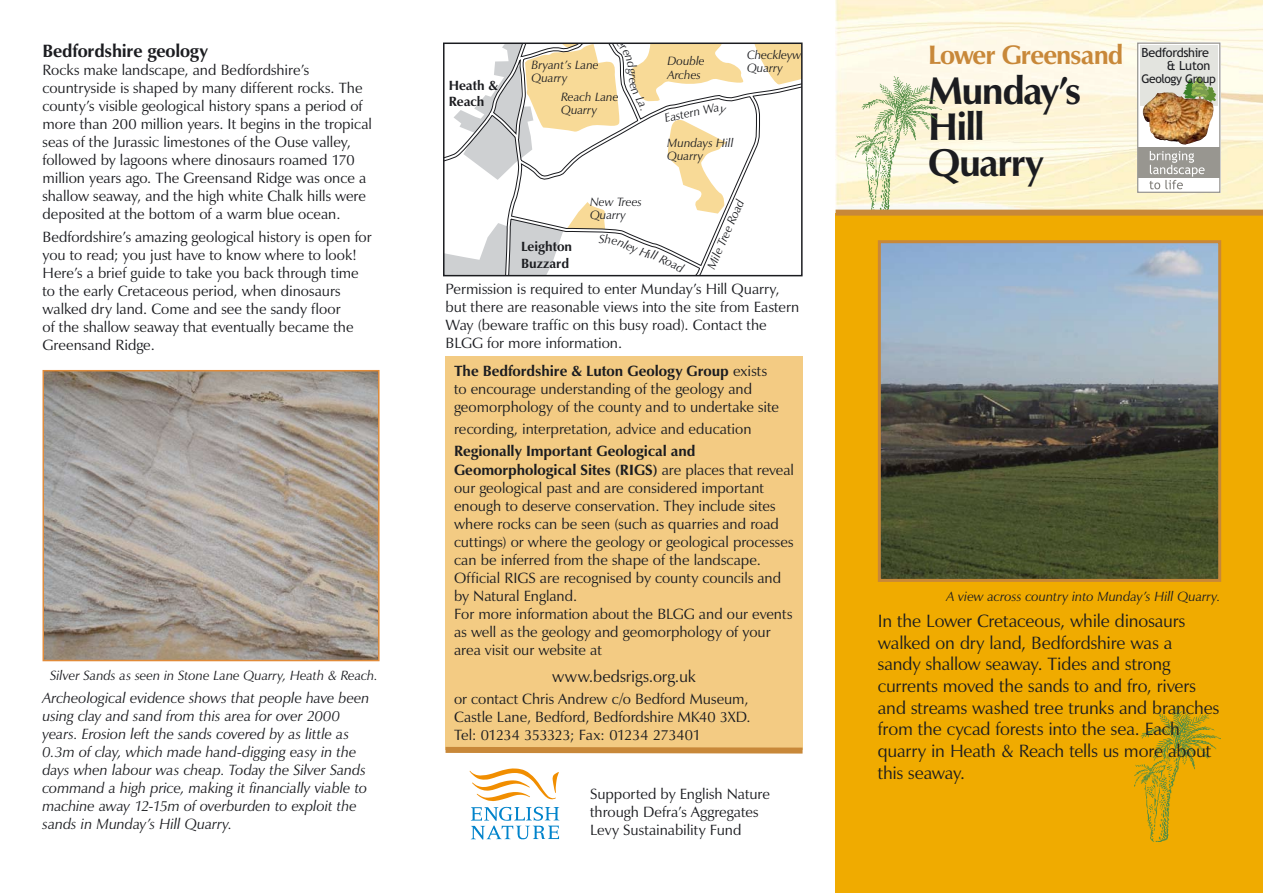
<style>
.page{position:relative;width:1263px;height:893px;background:#fff}
.page>*{position:absolute;margin:0;border:0;box-sizing:border-box;transform-origin:0 0}
.t1{font:700 39px/36px "Zapf Humanist 601 BT";letter-spacing:-.045em;color:#1b1c20}
.t2{font:700 27px "Zapf Humanist 601 BT";letter-spacing:-.04em;color:#c88839}
.t3{font:18px/21.8px "Zapf Humanist 601 BT";letter-spacing:-.01em;color:#1b1c20}
.t4{font:700 18px "Zapf Humanist 601 BT";letter-spacing:-.01em;color:#1b1c20}
.t5{font:16.5px "Zapf Humanist 601 BT";letter-spacing:.005em;color:#1b1c20}
.t6{font:15px/18px "Zapf Humanist 601 BT";color:#1b1c20}
.t7{font:italic 15px/18px "Zapf Humanist 601 BT";letter-spacing:-.005em;color:#1b1c20}
.t8{font:italic 13.5px "Zapf Humanist 601 BT";color:#1b1c20}
.t9{font:700 13.5px/16.2px "Zapf Humanist 601 BT";color:#1b1c20}
.t10{font:12.6px/12.6px "Trebuchet MS";letter-spacing:-.025em;color:#1b1c20;text-align:right}
.t11{font:italic 12.15px/13.5px "Zapf Humanist 601 BT";color:#1b1c20}
.t12{font:12px "Trebuchet MS";letter-spacing:-.035em;color:#1b1c20}
.s1{font-weight:700}
</style>
<div class="page">
<div style="left:836px;top:164px;width:427px;height:729px;background:#f0ab00"></div>
<img style="left:836px;top:0;width:427px;height:210px">
<img style="left:882px;top:244px;width:335px;height:334px">
<div style="left:878px;top:240px;width:343px;height:342px;border:3px solid #c88839"></div>
<img style="left:856px;top:77px;width:85px;height:133px">
<img style="left:46px;top:373px;width:331px;height:285px">
<div style="left:43px;top:370px;width:337px;height:291px;border:2px solid #e18b39"></div>
<div style="left:836px;top:210px;width:427px;height:6px;background:#c88839"></div>
<img style="left:1135px;top:706px;width:85px;height:136px">
<div style="left:446px;top:356px;width:356px;height:394px;background:#f3cb83"></div>
<svg style="left:445px;top:744px;width:358px;height:10px"></svg>
<svg style="left:1139px;top:45px;width:79px;height:146px"></svg>
<div style="left:1140px;top:45px;width:77px;height:61px;background:#e3e4df"></div>
<div style="left:1138px;top:147px;width:81px;height:31px;background:#989690"></div>
<svg style="left:1149px;top:151px;width:55px;height:38px"></svg>
<img style="left:1174px;top:93px;width:39px;height:43px">
<svg style="left:1183px;top:76px;width:33px;height:26px"></svg>
<div style="left:1137px;top:43px;width:83px;height:150px;border:1px solid #989690"></div>
<svg style="left:470px;top:768px;width:89px;height:71px"></svg>
<svg style="left:444px;top:42px;width:358px;height:234px"></svg>
<p class="t4" style="left:43px;top:39px;width:167px">Bedfordshire geology</p>
<p class="t6" style="left:43px;top:60px;width:331px">Rocks make landscape, and Bedfordshire’s countryside is shaped by many different rocks. The county’s visible geological history spans a period of more than 200 million years. It begins in the tropical seas of the Jurassic limestones of the Ouse valley, followed by lagoons where dinosaurs roamed 170 million years ago. The Greensand Ridge was once a shallow seaway, and the high white Chalk hills were deposited at the bottom of a warm blue ocean.</p>
<p class="t6" style="left:43px;top:227px;width:331px">Bedfordshire’s amazing geological history is open for you to read; you just have to know where to look!<br>Here’s a brief guide to take you back through time to the early Cretaceous period, when dinosaurs walked dry land. Come and see the sandy floor<br>of the shallow seaway that eventually became the Greensand Ridge.</p>
<p class="t8" style="left:50px;top:667px;width:329px">Silver Sands as seen in Stone Lane Quarry, Heath &amp; Reach.</p>
<p class="t7" style="left:43px;top:688px;width:329px">Archeological evidence shows that people have been using clay and sand from this area for over 2000 years. Erosion left the sands covered by as little as 0.3m of clay, which made hand-digging easy in the days when labour was cheap. Today the Silver Sands command a high price, making it financially viable to machine away 12-15m of overburden to exploit the sands in Munday’s Hill Quarry.</p>
<p class="t9" style="left:449px;top:77px;width:51px">Heath &amp;<br>Reach</p>
<p class="t11" style="left:532px;top:58px;width:69px">Bryant’s Lane<br>Quarry</p>
<p class="t11" style="left:561px;top:90px;width:59px">Reach Lane<br>Quarry</p>
<p class="t9" style="left:521px;top:239px;width:53px">Leighton<br>Buzzard</p>
<p class="t11" style="left:590px;top:195px;width:54px">New Trees<br>Quarry</p>
<p class="t11" style="left:667px;top:54px;width:39px">Double<br>Arches</p>
<p class="t11" style="left:747px;top:48px;width:76px">Checkleywood<br>Quarry</p>
<p class="t11" style="left:667px;top:136px;width:68px">Mundays Hill<br>Quarry</p>
<p class="t11" style="left:704px;top:265px;width:76px;rotate:-66deg">Mile Tree Road</p>
<p class="t6" style="left:446px;top:280px;width:355px">Permission is required to enter Munday’s Hill Quarry, but there are reasonable views into the site from Eastern Way (beware traffic on this busy road). Contact the BLGG for more information.</p>
<p class="t6" style="left:454px;top:362px;width:327px"><span class="s1">The Bedfordshire &amp; Luton Geology Group</span> exists to encourage understanding of the geology and geomorphology of the county and to undertake site</p>
<p class="t6" style="left:454px;top:420px;width:299px">recording, interpretation, advice and education</p>
<p class="t6" style="left:454px;top:442px;width:342px"><span class="s1">Regionally Important Geological and Geomorphological Sites (RIGS)</span> are places that reveal our geological past and are considered important enough to deserve conservation. They include sites where rocks can be seen (such as quarries and road cuttings) or where the geology or geological processes can be inferred from the shape of the landscape.<br>Official RIGS are recognised by county councils and by Natural England.<br>For more information about the BLGG and our events as well as the geology and geomorphology of your area visit our website at</p>
<p class="t5" style="left:552px;top:666px;width:145px">www.bedsrigs.org.uk</p>
<p class="t6" style="left:454px;top:690px;width:298px">or contact Chris Andrew c/o Bedford Museum,<br>Castle Lane, Bedford, Bedfordshire MK40 3XD.<br>Tel: 01234 353323; Fax: 01234 273401</p>
<p class="t6" style="left:590px;top:784px;width:182px">Supported by English Nature through Defra’s Aggregates<br>Levy Sustainability Fund</p>
<h2 class="t2" style="left:928px;top:38px;width:197px">Lower Greensand</h2>
<h1 class="t1" style="left:928px;top:72px;width:155px">Munday’s<br>Hill<br>Quarry</h1>
<p class="t10" style="left:1141px;top:47px;width:70px">Bedfordshire &amp; Luton</p>
<p class="t12" style="left:1141px;top:71px;width:76px">Geology Group</p>
<p class="t8" style="left:946px;top:588px;width:275px">A view across country into Munday’s Hill Quarry.</p>
<p class="t3" style="left:878px;top:610px;width:343px">In the Lower Cretaceous, while dinosaurs walked on dry land, Bedfordshire was a sandy shallow seaway. Tides and strong currents moved the sands to and fro, rivers and streams washed tree trunks and branches from the cycad forests into the sea. Each quarry in Heath &amp; Reach tells us more about this seaway.</p>
</div>
